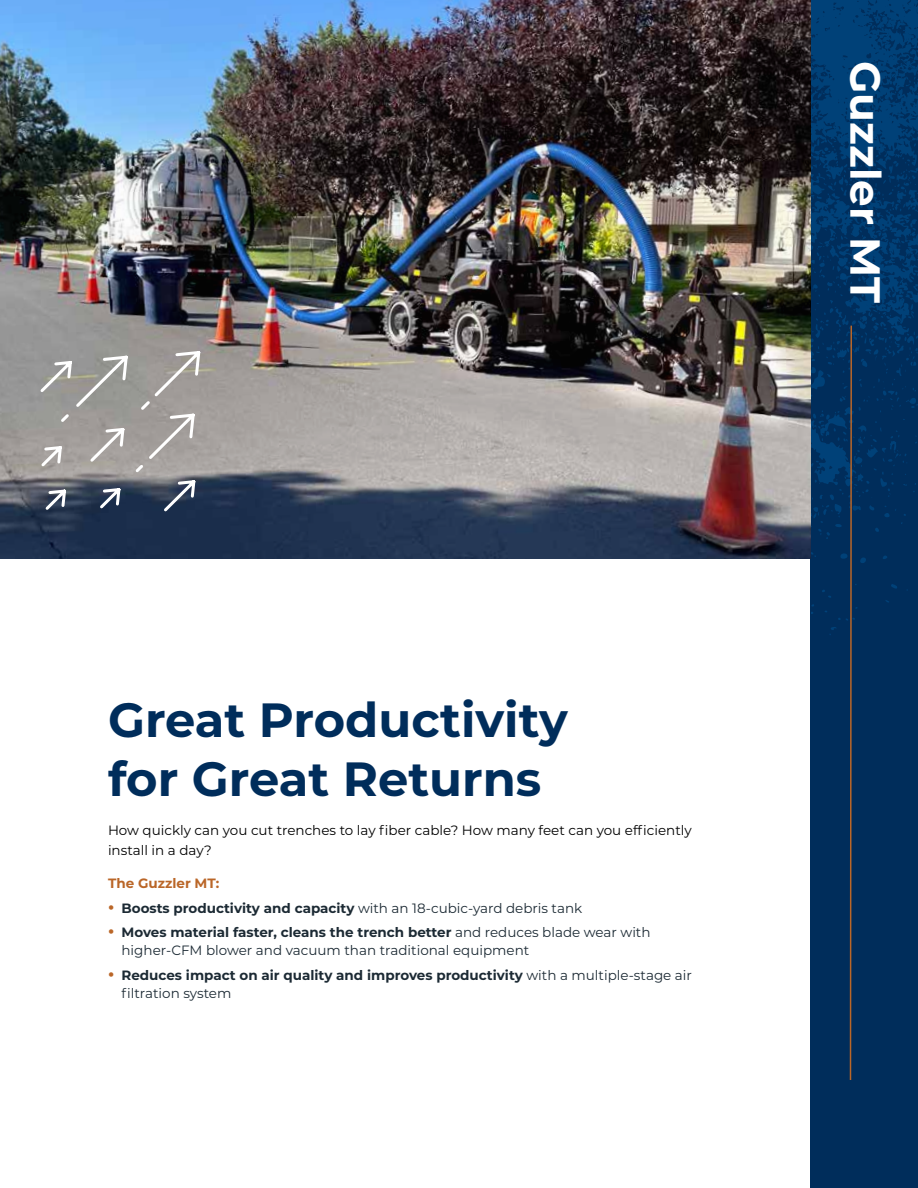
<style>
.page{position:relative;width:918px;height:1188px;background:#fff}
.page>*{position:absolute;margin:0;border:0;box-sizing:border-box;transform-origin:0 0}
.t1{font:700 48px/58.5px "Montserrat";color:#002d5b}
.t2{font:700 42px "Montserrat";color:#fff}
.t3{font:700 13.5px/24.8px "Montserrat";color:#1c2a34}
.t4{font:13.5px/24.8px "Montserrat";color:#1c2a34}
.t5{font:13.5px/19.5px "Montserrat";color:#000}
.s1{color:#ba6628}
.s2{font-weight:400}
.s3{font-weight:700}
</style>
<div class="page">
<div style="left:810px;top:0;width:108px;height:1188px;background:#002d5b"></div>
<svg style="left:812px;top:504px;width:96px;height:131px"></svg>
<svg style="left:812px;top:0;width:106px;height:500px"></svg>
<svg style="left:849px;top:324px;width:4px;height:756px"></svg>
<img style="left:0;top:0;width:810px;height:558px">
<svg style="left:38px;top:348px;width:165px;height:166px"></svg>
<h2 class="t2" style="left:896px;top:61px;width:244px;rotate:90deg">Guzzler MT</h2>
<h1 class="t1" style="left:108px;top:688px;width:461px">Great Productivity for Great Returns</h1>
<p class="t5" style="left:108px;top:820px;width:585px">How quickly can you cut trenches to lay fiber cable? How many feet can you efficiently install in a day?</p>
<p class="t3" style="left:122px;top:870px;width:531px;text-indent:-14px"><span class="s1">The Guzzler MT:<br></span>Boosts productivity and capacity <span class="s2">with an 18-cubic-yard debris tank<br></span>Moves material faster, cleans the trench better <span class="s2">and reduces blade wear with</span></p>
<p class="t4" style="left:122px;top:938px;width:572px">higher-CFM blower and vacuum than traditional equipment<br><span class="s3">Reduces impact on air quality and improves productivity</span> with a multiple-stage air</p>
<p class="t4" style="left:122px;top:980px;width:111px">filtration system</p>
</div>
